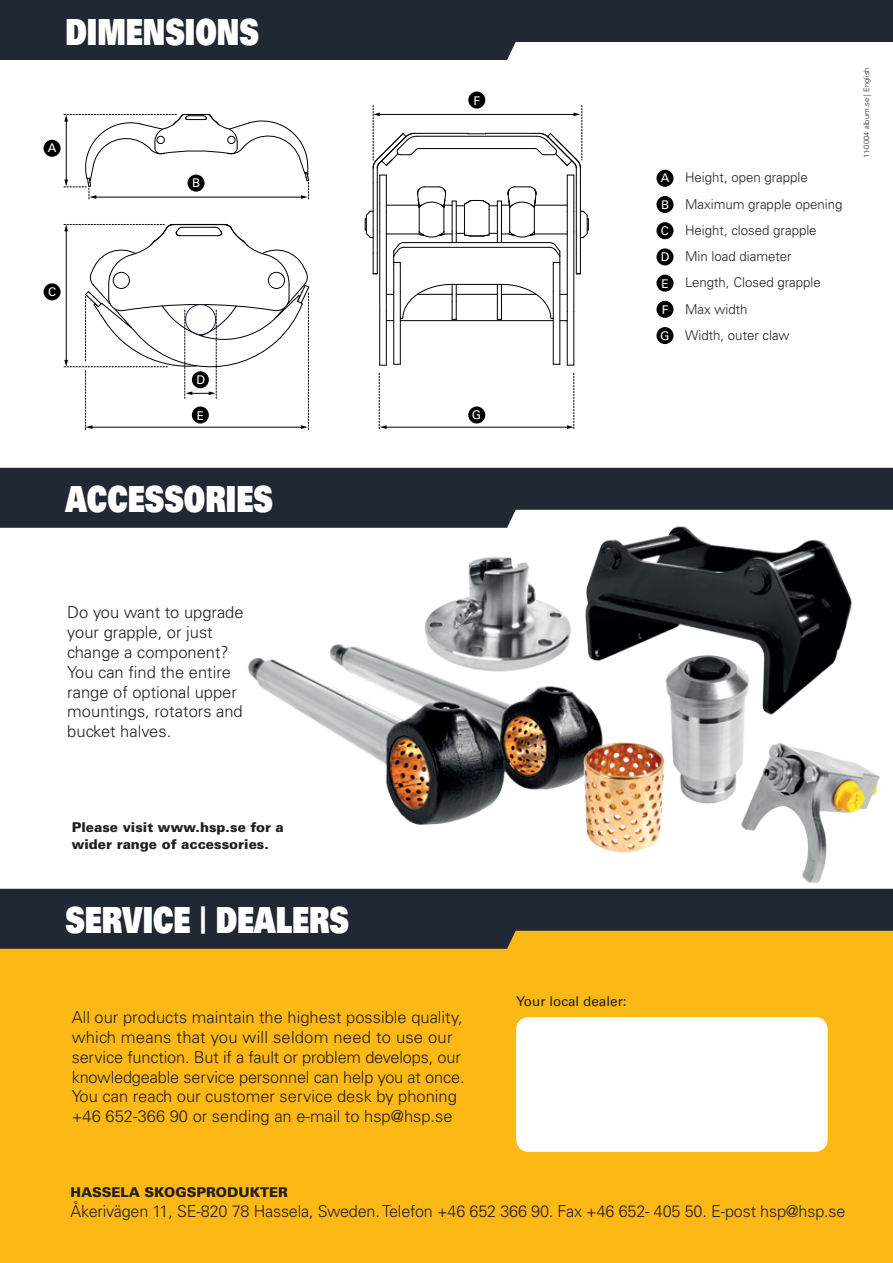
<style>
.page{position:relative;width:893px;height:1263px;background:#fff}
.page>*{position:absolute;margin:0;border:0;box-sizing:border-box;transform-origin:0 0}
.t1{font:36px "Univers LT Std X Black";color:#fff;scale:.75 1}
.t2{font:300 16.5px/19.8px "Univers LT Std";color:#231f20}
.t3{font:300 13.5px/26.2px "Univers LT Std";color:#231f20}
.t4{font:900 13.5px/16.2px "Univers LT Std";color:#231f20}
.t5{font:13.5px "Univers LT Std";color:#231f20}
.t6{font:12px "Univers LT Std";color:#fff}
.t7{font:300 7.5px "Univers LT Std";letter-spacing:.01em;color:#231f20}
.s1{font-weight:400;font-size:12px;color:#fff}
</style>
<div class="page">
<div style="left:0;top:923px;width:893px;height:340px;background:#fcb814"></div>
<svg style="left:0;top:0;width:893px;height:60px;background:#3c434d"></svg>
<svg style="left:0;top:468px;width:893px;height:60px;background:#373e48"></svg>
<svg style="left:0;top:889px;width:893px;height:60px;background:#3d3b2e"></svg>
<div style="left:516px;top:1017px;width:312px;height:135px;background:#fff;border-radius:13px"></div>
<img style="left:575px;top:522px;width:283px;height:193px">
<img style="left:649px;top:645px;width:113px;height:159px">
<img style="left:738px;top:740px;width:142px;height:143px">
<img style="left:441px;top:551px;width:135px;height:55px">
<img style="left:248px;top:606px;width:370px;height:219px">
<img style="left:560px;top:728px;width:127px;height:125px">
<hr style="left:574px;top:312px;width:1px;height:53px;background:#000001">
<hr style="left:567px;top:312px;width:1px;height:53px;background:#000001">
<hr style="left:386px;top:312px;width:1px;height:53px;background:#000001">
<hr style="left:379px;top:312px;width:1px;height:53px;background:#000001">
<hr style="left:553px;top:291px;width:1px;height:73px;background:#000001">
<hr style="left:560px;top:291px;width:1px;height:73px;background:#000001">
<hr style="left:393px;top:291px;width:1px;height:73px;background:#000001">
<hr style="left:400px;top:291px;width:1px;height:73px;background:#000001">
<div style="left:44px;top:140px;width:17px;height:17px;background:#000001;border-radius:50%"></div>
<div style="left:656px;top:170px;width:17px;height:17px;background:#000001;border-radius:50%"></div>
<div style="left:656px;top:196px;width:17px;height:17px;background:#000001;border-radius:50%"></div>
<div style="left:656px;top:248px;width:17px;height:17px;background:#000001;border-radius:50%"></div>
<div style="left:656px;top:275px;width:17px;height:17px;background:#000001;border-radius:50%"></div>
<div style="left:468px;top:406px;width:17px;height:17px;background:#000001;border-radius:50%"></div>
<div style="left:468px;top:92px;width:17px;height:17px;background:#000001;border-radius:50%"></div>
<div style="left:656px;top:301px;width:17px;height:17px;background:#000001;border-radius:50%"></div>
<div style="left:656px;top:327px;width:17px;height:17px;background:#000001;border-radius:50%"></div>
<div style="left:44px;top:283px;width:17px;height:17px;background:#000001;border-radius:50%"></div>
<div style="left:656px;top:222px;width:17px;height:17px;background:#000001;border-radius:50%"></div>
<hr style="left:385px;top:427px;width:183px;height:1px;background:#000001">
<svg style="left:379px;top:373px;width:8px;height:57px"></svg>
<svg style="left:567px;top:373px;width:8px;height:57px"></svg>
<svg style="left:365px;top:105px;width:224px;height:218px"></svg>
<svg style="left:64px;top:224px;width:245px;height:206px"></svg>
<svg style="left:64px;top:114px;width:245px;height:86px"></svg>
<h1 class="t1" style="left:65px;top:8px;width:259px">DIMENSIONS</h1>
<p class="t6" style="left:48px;top:141px;width:10px">A</p>
<p class="t6" style="left:192px;top:176px;width:10px">B</p>
<p class="t6" style="left:48px;top:285px;width:10px">C</p>
<p class="t6" style="left:196px;top:373px;width:10px">D</p>
<p class="t6" style="left:197px;top:408px;width:9px">E</p>
<h1 class="t1" style="left:65px;top:476px;width:278px">ACCESSORIES</h1>
<p class="t6" style="left:473px;top:93px;width:8px">F</p>
<p class="t6" style="left:472px;top:408px;width:11px">G</p>
<p class="t3" style="left:685px;top:165px;width:159px">Height, open grapple<br>Maximum grapple opening<br>Height, closed grapple<br>Min load diameter<br>Length, Closed grapple<br>Max width<br>Width, outer claw</p>
<p class="t6" style="left:661px;top:171px;width:10px">A</p>
<p class="t3" style="left:695px;top:165px;width:91px">öjd, öppen grip</p>
<p class="t6" style="left:661px;top:197px;width:10px">B</p>
<p class="t3" style="left:715px;top:191px;width:49px">gripvidd</p>
<p class="t6" style="left:661px;top:224px;width:10px">C</p>
<p class="t3" style="left:695px;top:217px;width:90px">öjd, sluten grip</p>
<p class="t6" style="left:661px;top:250px;width:10px">D</p>
<p class="t3" style="left:712px;top:243px;width:77px">gripdiameter</p>
<p class="t6" style="left:661px;top:276px;width:9px">E</p>
<p class="t3" style="left:692px;top:269px;width:101px">ä d, sluten grip</p>
<p class="t3" style="left:660px;top:296px;width:114px;text-indent:51px">bredd<br><span class="s1">G</span> Bredd ytterklo</p>
<p class="t6" style="left:662px;top:302px;width:8px">F</p>
<p class="t7" style="left:862px;top:158px;width:92px;rotate:-90deg">11-0004 album.se | English</p>
<p class="t2" style="left:67px;top:603px;width:178px">Do you want to upgrade your grapple, or just change a component?<br>You can find the entire range of optional upper mountings, rotators and bucket halves.</p>
<p class="t4" style="left:72px;top:819px;width:214px">Please visit www.hsp.se for a wider range of accessories.</p>
<h1 class="t1" style="left:65px;top:897px;width:380px">SERVICE | DEALERS</h1>
<p class="t2" style="left:72px;top:1007px;width:394px">All our products maintain the highest possible quality, which means that you will seldom need to use our service function. But if a fault or problem develops, our knowledgeable service personnel can help you at once.<br>You can reach our customer service desk by phoning +46 652-366 90 or sending an e-mail to hsp@hsp.se</p>
<p class="t5" style="left:516px;top:993px;width:112px">Your local dealer:</p>
<p class="t4" style="left:71px;top:1184px;width:22px">Hassela</p>
<p class="t4" style="left:144px;top:1184px;width:32px">Skogsprod</p>
<p class="t4" style="left:238px;top:1184px;width:41px">ukter</p>
<p class="t2" style="left:71px;top:1201px;width:776px">Åkerivägen 11, SE-820 78 Hassela, Sweden. Telefon +46 652 366 90. Fax +46 652- 405 50. E-post hsp@hsp.se</p>
</div>
